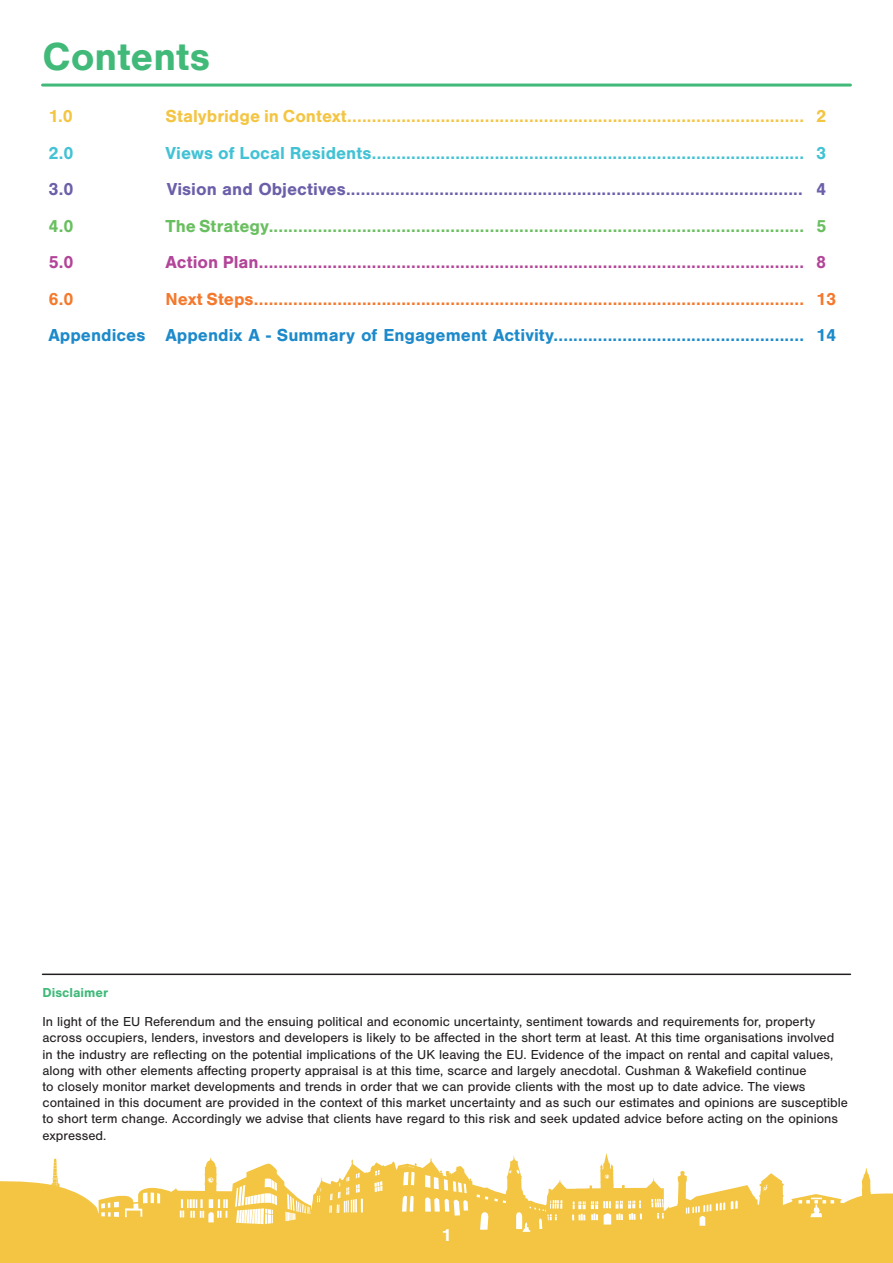
<style>
.page{position:relative;width:893px;height:1263px;background:#fff}
.page>*{position:absolute;margin:0;border:0;box-sizing:border-box;transform-origin:0 0}
.t1{font:700 40.5px "Nimbus San";color:#40b979}
.t2{font:700 18px "Nimbus San";color:#f4792d}
.t3{font:700 18px "Nimbus San";color:#b34599}
.t4{font:700 18px "Nimbus San";color:#69bf60}
.t5{font:700 18px "Nimbus San";color:#f3c542}
.t6{font:700 18px "Nimbus San";color:#6c5fa9}
.t7{font:700 18px "Nimbus San";color:#42c2d4}
.t8{font:700 18px "Nimbus San";color:#1d8acb}
.t9{font:700 18px "Nimbus San";color:#fff}
.t10{font:13.5px/16.2px "Nimbus San";color:#231f20}
.t11{font:700 13.5px "Nimbus San";color:#40b979}
</style>
<div class="page">
<hr style="left:43px;top:84px;width:807px;height:3px;background:#40b979">
<svg style="left:0;top:1153px;width:893px;height:110px;fill:#f3c542"></svg>
<hr style="left:43px;top:973px;width:807px;height:2px;background:#231f20">
<p class="t1" style="left:43px;top:33px;width:169px">Contents</p>
<p class="t5" style="left:49px;top:106px;width:26px">1.0</p>
<p class="t5" style="left:165px;top:106px;width:640px">Stalybridge in Context.............................................................................................</p>
<p class="t5" style="left:816px;top:106px;width:12px">2</p>
<p class="t7" style="left:49px;top:142px;width:27px">2.0</p>
<p class="t7" style="left:165px;top:142px;width:640px">Views of Local Residents........................................................................................</p>
<p class="t7" style="left:816px;top:142px;width:12px">3</p>
<p class="t6" style="left:49px;top:179px;width:27px">3.0</p>
<p class="t6" style="left:167px;top:179px;width:638px">Vision and Objectives.............................................................................................</p>
<p class="t6" style="left:816px;top:179px;width:12px">4</p>
<p class="t4" style="left:49px;top:216px;width:27px">4.0</p>
<p class="t4" style="left:165px;top:216px;width:640px">The Strategy.............................................................................................................</p>
<p class="t4" style="left:816px;top:216px;width:12px">5</p>
<p class="t3" style="left:49px;top:252px;width:27px">5.0</p>
<p class="t3" style="left:165px;top:252px;width:640px">Action Plan...............................................................................................................</p>
<p class="t3" style="left:816px;top:252px;width:12px">8</p>
<p class="t2" style="left:49px;top:289px;width:27px">6.0</p>
<p class="t2" style="left:165px;top:289px;width:640px">Next Steps................................................................................................................</p>
<p class="t2" style="left:816px;top:289px;width:22px">13</p>
<p class="t8" style="left:49px;top:325px;width:98px">Appendices</p>
<p class="t8" style="left:165px;top:325px;width:640px">Appendix A - Summary of Engagement Activity...................................................</p>
<p class="t8" style="left:816px;top:325px;width:22px">14</p>
<p class="t11" style="left:43px;top:985px;width:67px">Disclaimer</p>
<p class="t10" style="left:43px;top:1014px;width:807px">In light of the EU Referendum and the ensuing political and economic uncertainty, sentiment towards and requirements for, property across occupiers, lenders, investors and developers is likely to be affected in the short term at least. At this time organisations involved in the industry are reflecting on the potential implications of the UK leaving the EU. Evidence of the impact on rental and capital values, along with other elements affecting property appraisal is at this time, scarce and largely anecdotal. Cushman &amp; Wakefield continue<br>to closely monitor market developments and trends in order that we can provide clients with the most up to date advice. The views contained in this document are provided in the context of this market uncertainty and as such our estimates and opinions are susceptible to short term change. Accordingly we advise that clients have regard to this risk and seek updated advice before acting on the opinions expressed.</p>
<p class="t9" style="left:441px;top:1224px;width:12px">1</p>
</div>
